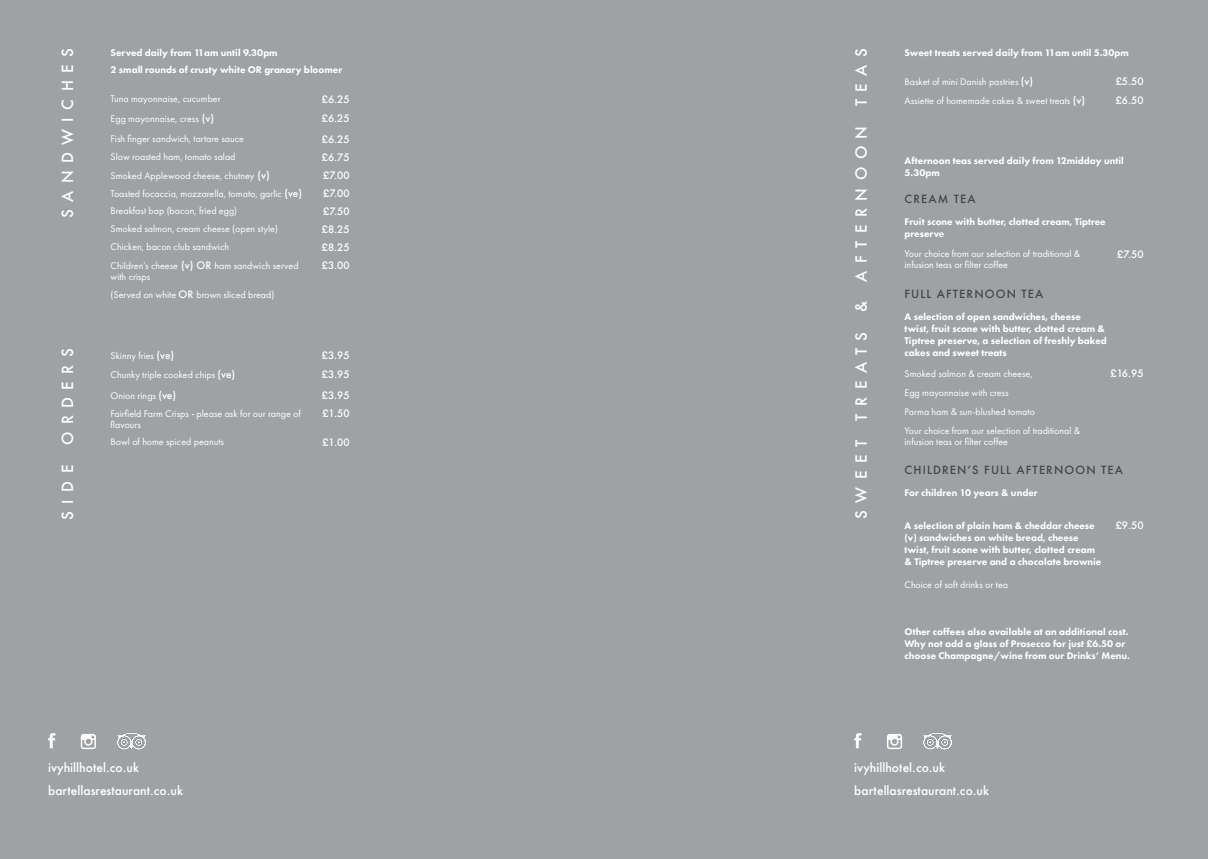
<style>
.page{position:relative;width:1208px;height:859px;background:#9fa2a4}
.page>*{position:absolute;margin:0;border:0;box-sizing:border-box;transform-origin:0 0}
.t1{font:500 15px "Futura";letter-spacing:.5em;color:#fff}
.t2{font:500 12px "Futura";color:#fff}
.t3{font:500 11px "Futura";letter-spacing:.1em;color:#444546}
.t4{font:10px/11px "Futura PT";color:#fff}
.t5{font:800 10px/12px "Futura PT";color:#fff}
.t6{font:500 10px "Futura";color:#fff}
.s1{font-family:"Futura";font-weight:500}
</style>
<div class="page">
<svg style="left:81px;top:734px;width:15px;height:15px"></svg>
<svg style="left:48px;top:733px;width:8px;height:15px"></svg>
<img style="left:118px;top:732px;width:27px;height:18px">
<svg style="left:887px;top:734px;width:15px;height:15px"></svg>
<svg style="left:854px;top:733px;width:7px;height:15px"></svg>
<img style="left:923px;top:732px;width:28px;height:18px">
<p class="t1" style="left:57px;top:218px;width:171px;rotate:-90deg">SANDWICHES</p>
<p class="t1" style="left:57px;top:445px;width:99px;rotate:-90deg">ORDERS</p>
<p class="t1" style="left:57px;top:520px;width:57px;rotate:-90deg">SIDE</p>
<p class="t5" style="left:111px;top:46px;width:169px">Served daily from 11am until 9.30pm</p>
<p class="t5" style="left:904px;top:46px;width:226px">Sweet treats served daily from 11am until 5.30pm</p>
<p class="t1" style="left:851px;top:106px;width:60px;rotate:-90deg">TEAS</p>
<p class="t5" style="left:111px;top:63px;width:233px">2 small rounds of crusty white OR granary bloomer</p>
<p class="t4" style="left:111px;top:93px;width:112px">Tuna mayonnaise, cucumber</p>
<p class="t6" style="left:322px;top:92px;width:29px">£6.25</p>
<p class="t4" style="left:111px;top:113px;width:105px">Egg mayonnaise, cress <span class="s1">(v)</span></p>
<p class="t6" style="left:322px;top:111px;width:29px">£6.25</p>
<p class="t4" style="left:111px;top:133px;width:135px">Fish finger sandwich, tartare sauce</p>
<p class="t6" style="left:322px;top:132px;width:29px">£6.25</p>
<p class="t4" style="left:111px;top:151px;width:126px">Slow roasted ham, tomato salad</p>
<p class="t6" style="left:322px;top:150px;width:29px">£6.75</p>
<p class="t4" style="left:111px;top:170px;width:161px">Smoked Applewood cheese, chutney <span class="s1">(v)</span></p>
<p class="t6" style="left:323px;top:168px;width:28px">£7.00</p>
<p class="t4" style="left:111px;top:188px;width:193px">Toasted focaccia, mozzarella, tomato, garlic <span class="s1">(ve)</span></p>
<p class="t6" style="left:323px;top:186px;width:28px">£7.00</p>
<p class="t4" style="left:111px;top:205px;width:128px">Breakfast bap (bacon, fried egg)</p>
<p class="t6" style="left:323px;top:204px;width:28px">£7.50</p>
<p class="t4" style="left:111px;top:223px;width:169px">Smoked salmon, cream cheese (open style)</p>
<p class="t6" style="left:322px;top:222px;width:29px">£8.25</p>
<p class="t4" style="left:111px;top:241px;width:120px">Chicken, bacon club sandwich</p>
<p class="t6" style="left:322px;top:240px;width:29px">£8.25</p>
<p class="t4" style="left:111px;top:260px;width:189px">Children’s cheese <span class="s1">(v) OR</span> ham sandwich served with crisps</p>
<p class="t6" style="left:322px;top:258px;width:29px">£3.00</p>
<p class="t4" style="left:111px;top:289px;width:165px">(Served on white <span class="s1">OR</span> brown sliced bread)</p>
<p class="t4" style="left:904px;top:76px;width:130px">Basket of mini Danish pastries <span class="s1">(v)</span></p>
<p class="t6" style="left:1115px;top:74px;width:29px">£5.50</p>
<p class="t4" style="left:904px;top:95px;width:182px">Assiette of homemade cakes &amp; sweet treats <span class="s1">(v)</span></p>
<p class="t6" style="left:1115px;top:93px;width:29px">£6.50</p>
<p class="t1" style="left:851px;top:282px;width:157px;rotate:-90deg">AFTERNOON</p>
<p class="t5" style="left:904px;top:155px;width:221px">Afternoon teas served daily from 12midday until<br>5.30pm</p>
<p class="t5" style="left:904px;top:215px;width:203px">Fruit scone with butter, clotted cream, Tiptree</p>
<p class="t5" style="left:904px;top:227px;width:41px">preserve</p>
<p class="t3" style="left:904px;top:191px;width:73px">CREAM TEA</p>
<p class="t4" style="left:904px;top:248px;width:177px">Your choice from our selection of traditional &amp;</p>
<p class="t4" style="left:904px;top:259px;width:105px">infusion teas or filter coffee</p>
<p class="t6" style="left:1117px;top:247px;width:28px">£7.50</p>
<p class="t3" style="left:904px;top:286px;width:140px">FULL AFTERNOON TEA</p>
<p class="t1" style="left:851px;top:312px;width:12px;rotate:-90deg">&amp;</p>
<p class="t5" style="left:904px;top:310px;width:204px">A selection of open sandwiches, cheese twist, fruit scone with butter, clotted cream &amp; Tiptree preserve, a selection of freshly baked cakes and sweet treats</p>
<p class="t1" style="left:851px;top:421px;width:90px;rotate:-90deg">TREATS</p>
<p class="t4" style="left:111px;top:350px;width:65px">Skinny fries <span class="s1">(ve)</span></p>
<p class="t6" style="left:322px;top:348px;width:29px">£3.95</p>
<p class="t4" style="left:111px;top:369px;width:126px">Chunky triple cooked chips <span class="s1">(ve)</span></p>
<p class="t6" style="left:322px;top:367px;width:29px">£3.95</p>
<p class="t4" style="left:111px;top:390px;width:67px">Onion rings <span class="s1">(ve)</span></p>
<p class="t6" style="left:322px;top:388px;width:29px">£3.95</p>
<p class="t4" style="left:111px;top:408px;width:192px">Fairfield Farm Crisps <span class="s1">-</span> please ask for our range of flavours</p>
<p class="t6" style="left:322px;top:406px;width:29px">£1.50</p>
<p class="t4" style="left:111px;top:436px;width:115px">Bowl of home spiced peanuts</p>
<p class="t6" style="left:322px;top:435px;width:29px">£1.00</p>
<p class="t4" style="left:904px;top:368px;width:130px">Smoked salmon &amp; cream cheese,</p>
<p class="t6" style="left:1110px;top:367px;width:35px">£16.95</p>
<p class="t4" style="left:904px;top:387px;width:106px">Egg mayonnaise with cress</p>
<p class="t4" style="left:904px;top:406px;width:132px">Parma ham &amp; sun-blushed tomato</p>
<p class="t4" style="left:904px;top:425px;width:177px">Your choice from our selection of traditional &amp;</p>
<p class="t4" style="left:904px;top:436px;width:105px">infusion teas or filter coffee</p>
<p class="t1" style="left:851px;top:519px;width:80px;rotate:-90deg">SWEET</p>
<p class="t3" style="left:904px;top:462px;width:220px">CHILDREN’S FULL AFTERNOON TEA</p>
<p class="t5" style="left:904px;top:486px;width:135px">For children 10 years &amp; under</p>
<p class="t5" style="left:904px;top:519px;width:198px">A selection of plain ham &amp; cheddar cheese (v) sandwiches on white bread, cheese twist, fruit scone with butter, clotted cream &amp; Tiptree preserve and a chocolate brownie</p>
<p class="t6" style="left:1115px;top:519px;width:29px">£9.50</p>
<p class="t4" style="left:904px;top:579px;width:105px">Choice of soft drinks or tea</p>
<p class="t5" style="left:904px;top:625px;width:225px">Other coffees also available at an additional cost.</p>
<p class="t5" style="left:904px;top:637px;width:227px">Why not add a glass of Prosecco for just £6.50 or choose Champagne/wine from our Drinks’ Menu.</p>
<p class="t2" style="left:48px;top:760px;width:92px">ivyhillhotel.co.uk</p>
<p class="t2" style="left:48px;top:782px;width:136px">bartellasrestaurant.co.uk</p>
<p class="t2" style="left:854px;top:760px;width:92px">ivyhillhotel.co.uk</p>
<p class="t2" style="left:854px;top:782px;width:136px">bartellasrestaurant.co.uk</p>
</div>
